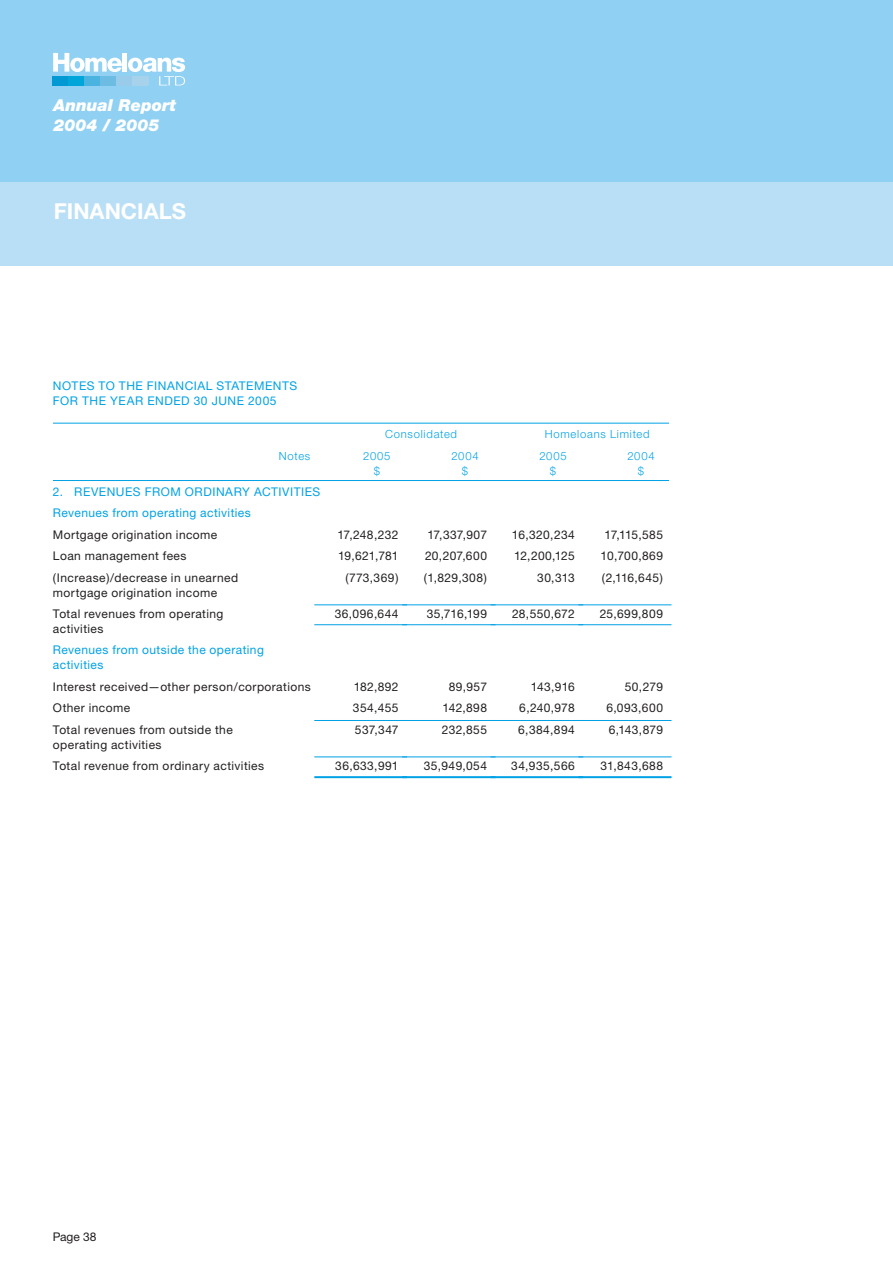
<style>
.page{position:relative;width:893px;height:1263px;background:#fff}
.page>*{position:absolute;margin:0;border:0;box-sizing:border-box;transform-origin:0 0}
.t1{font:700 21.9px "Helvetica Neue CE";color:#fff}
.t2{font:italic 900 16.5px/19.8px "Helvetica Neue CE";color:#fff}
.t3{font:12px/15px "Helvetica Neue CE";letter-spacing:.035em;color:#231f20}
.t4{font:12px/15px "Helvetica Neue CE";letter-spacing:.035em;color:#00a2e5}
.t5{font:300 11.25px/15px "Helvetica Neue CE";letter-spacing:.07em;color:#00a2e5;text-align:center}
</style>
<div class="page">
<div style="left:0;top:181px;width:892px;height:85px;background:#b9dff6"></div>
<div style="left:0;top:0;width:892px;height:181px;background:#90d0f2"></div>
<svg style="left:53px;top:53px;width:69px;height:19px"></svg>
<hr style="left:123px;top:53px;width:4px;height:19px;background:#fff">
<svg style="left:128px;top:58px;width:57px;height:27px"></svg>
<div style="left:53px;top:76px;width:16px;height:9px;background:#0099d3"></div>
<div style="left:69px;top:76px;width:16px;height:9px;background:#00a5d9"></div>
<div style="left:85px;top:76px;width:16px;height:9px;background:#4ab3df"></div>
<div style="left:101px;top:76px;width:16px;height:9px;background:#6cbce3"></div>
<div style="left:117px;top:76px;width:16px;height:9px;background:#98ccea"></div>
<div style="left:133px;top:76px;width:16px;height:9px;background:#a6d2ec"></div>
<hr style="left:53px;top:423px;width:616px;height:1px;background:#00a2e5">
<hr style="left:53px;top:480px;width:616px;height:1px;background:#00a2e5">
<hr style="left:314px;top:604px;width:93px;height:1px;background:#00a2e5">
<hr style="left:314px;top:624px;width:93px;height:1px;background:#00a2e5">
<hr style="left:402px;top:604px;width:93px;height:1px;background:#00a2e5">
<hr style="left:402px;top:624px;width:93px;height:1px;background:#00a2e5">
<hr style="left:490px;top:604px;width:93px;height:1px;background:#00a2e5">
<hr style="left:490px;top:624px;width:93px;height:1px;background:#00a2e5">
<hr style="left:578px;top:604px;width:93px;height:1px;background:#00a2e5">
<hr style="left:578px;top:624px;width:93px;height:1px;background:#00a2e5">
<hr style="left:314px;top:720px;width:93px;height:1px;background:#00a2e5">
<hr style="left:402px;top:720px;width:93px;height:1px;background:#00a2e5">
<hr style="left:490px;top:720px;width:93px;height:1px;background:#00a2e5">
<hr style="left:578px;top:720px;width:93px;height:1px;background:#00a2e5">
<hr style="left:314px;top:757px;width:93px;height:1px;background:#00a2e5">
<hr style="left:314px;top:776px;width:93px;height:1px;background:#00a2e5">
<hr style="left:314px;top:777px;width:93px;height:1px;background:#00a2e5">
<hr style="left:402px;top:757px;width:93px;height:1px;background:#00a2e5">
<hr style="left:402px;top:776px;width:93px;height:1px;background:#00a2e5">
<hr style="left:402px;top:777px;width:93px;height:1px;background:#00a2e5">
<hr style="left:490px;top:757px;width:93px;height:1px;background:#00a2e5">
<hr style="left:490px;top:776px;width:93px;height:1px;background:#00a2e5">
<hr style="left:490px;top:777px;width:93px;height:1px;background:#00a2e5">
<hr style="left:578px;top:757px;width:93px;height:1px;background:#00a2e5">
<hr style="left:578px;top:776px;width:93px;height:1px;background:#00a2e5">
<hr style="left:578px;top:777px;width:93px;height:1px;background:#00a2e5">
<h2 class="t2" style="left:53px;top:97px;width:124px">Annual Report<br>2004 / 2005</h2>
<h1 class="t1" style="left:54px;top:203px;width:134px">FINANCIALS</h1>
<p class="t4" style="left:53px;top:380px;width:246px">NOTES TO THE FINANCIAL STATEMENTS<br>FOR THE YEAR ENDED 30 JUNE 2005</p>
<p class="t5" style="left:385px;top:428px;width:73px">Consolidated</p>
<p class="t5" style="left:544px;top:428px;width:106px">Homeloans Limited</p>
<p class="t5" style="left:279px;top:449px;width:33px">Notes</p>
<p class="t5" style="left:363px;top:449px;width:29px">2005 $</p>
<p class="t5" style="left:451px;top:449px;width:29px">2004 $</p>
<p class="t5" style="left:539px;top:449px;width:29px">2005 $</p>
<p class="t5" style="left:627px;top:449px;width:29px">2004 $</p>
<p class="t4" style="left:53px;top:482px;width:269px;line-height:21.5px">2. REVENUES FROM ORDINARY ACTIVITIES<br>Revenues from operating activities</p>
<p class="t3" style="left:53px;top:528px;width:166px">Mortgage origination income</p>
<p class="t3" style="left:337px;top:528px;width:63px">17,248,232</p>
<p class="t3" style="left:427px;top:528px;width:61px">17,337,907</p>
<p class="t3" style="left:512px;top:528px;width:64px">16,320,234</p>
<p class="t3" style="left:604px;top:528px;width:60px">17,115,585</p>
<p class="t3" style="left:53px;top:550px;width:135px">Loan management fees</p>
<p class="t3" style="left:338px;top:550px;width:62px">19,621,781</p>
<p class="t3" style="left:425px;top:550px;width:64px">20,207,600</p>
<p class="t3" style="left:514px;top:550px;width:62px">12,200,125</p>
<p class="t3" style="left:600px;top:550px;width:64px">10,700,869</p>
<p class="t3" style="left:53px;top:571px;width:187px">(Increase)/decrease in unearned mortgage origination income</p>
<p class="t3" style="left:345px;top:571px;width:55px">(773,369)</p>
<p class="t3" style="left:424px;top:571px;width:65px">(1,829,308)</p>
<p class="t3" style="left:537px;top:571px;width:39px">30,313</p>
<p class="t3" style="left:601px;top:571px;width:63px">(2,116,645)</p>
<p class="t3" style="left:53px;top:608px;width:172px">Total revenues from operating activities</p>
<p class="t3" style="left:335px;top:608px;width:65px">36,096,644</p>
<p class="t3" style="left:426px;top:608px;width:62px">35,716,199</p>
<p class="t3" style="left:512px;top:608px;width:64px">28,550,672</p>
<p class="t3" style="left:599px;top:608px;width:65px">25,699,809</p>
<p class="t4" style="left:53px;top:644px;width:212px">Revenues from outside the operating activities</p>
<p class="t3" style="left:53px;top:680px;width:259px">Interest received—other person/corporations</p>
<p class="t3" style="left:354px;top:680px;width:46px">182,892</p>
<p class="t3" style="left:449px;top:680px;width:40px">89,957</p>
<p class="t3" style="left:531px;top:680px;width:45px">143,916</p>
<p class="t3" style="left:624px;top:680px;width:40px">50,279</p>
<p class="t3" style="left:53px;top:702px;width:79px">Other income</p>
<p class="t3" style="left:353px;top:702px;width:47px">354,455</p>
<p class="t3" style="left:442px;top:702px;width:46px">142,898</p>
<p class="t3" style="left:519px;top:702px;width:57px">6,240,978</p>
<p class="t3" style="left:606px;top:702px;width:58px">6,093,600</p>
<p class="t3" style="left:53px;top:723px;width:181px">Total revenues from outside the operating activities</p>
<p class="t3" style="left:355px;top:723px;width:45px">537,347</p>
<p class="t3" style="left:442px;top:723px;width:47px">232,855</p>
<p class="t3" style="left:518px;top:723px;width:58px">6,384,894</p>
<p class="t3" style="left:609px;top:723px;width:56px">6,143,879</p>
<p class="t3" style="left:53px;top:760px;width:213px">Total revenue from ordinary activities</p>
<p class="t3" style="left:335px;top:760px;width:65px">36,633,991</p>
<p class="t3" style="left:424px;top:760px;width:65px">35,949,054</p>
<p class="t3" style="left:511px;top:760px;width:65px">34,935,566</p>
<p class="t3" style="left:600px;top:760px;width:64px">31,843,688</p>
<p class="t3" style="left:53px;top:1231px;width:45px">Page 38</p>
</div>
